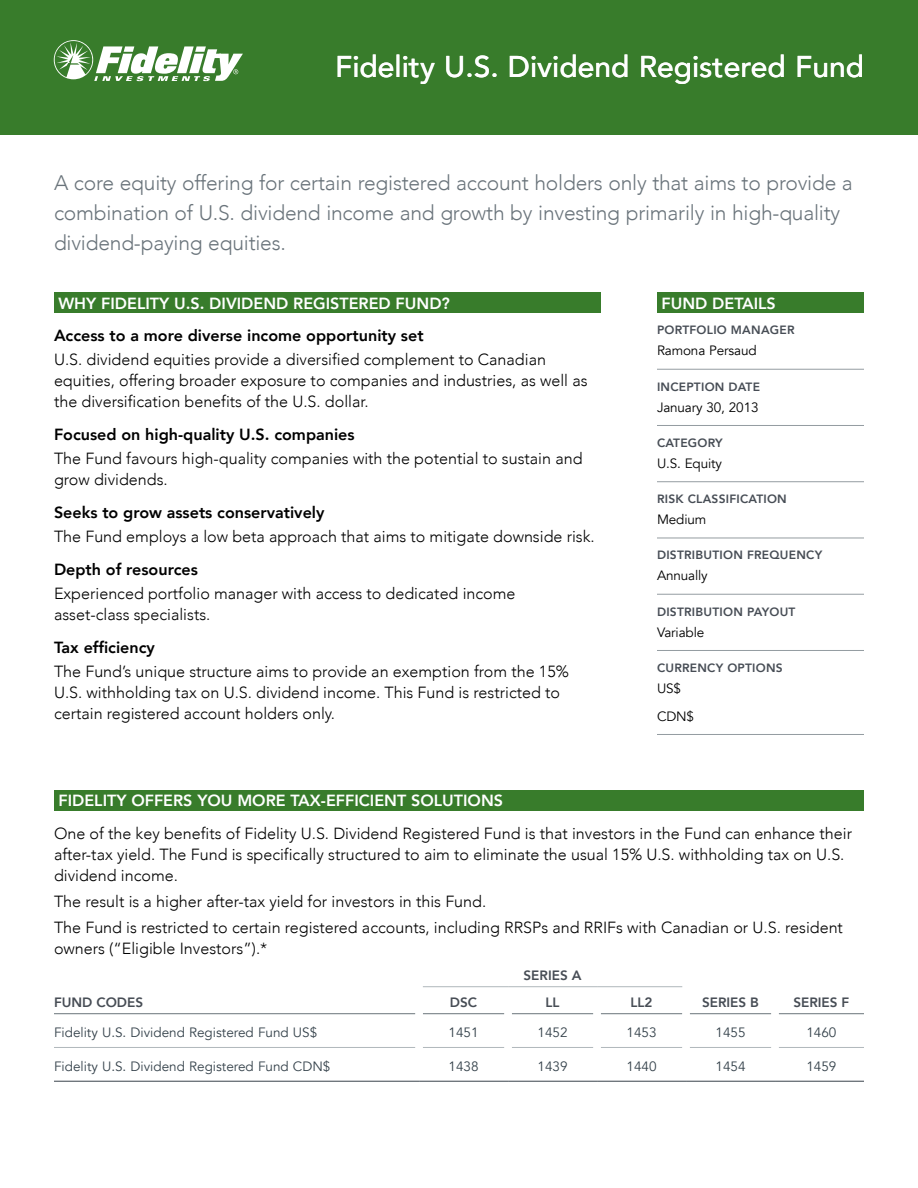
<style>
.page{position:relative;width:918px;height:1188px;background:#fff}
.page>*{position:absolute;margin:0;border:0;box-sizing:border-box;transform-origin:0 0}
.t1{font:500 30px "Avenir";color:#fff}
.t2{font:300 21px/30px "Avenir";letter-spacing:-.01em;color:#6a747b}
.t3{font:300 16.2px/21px "Avenir";color:#000}
.t4{font:800 16.2px "Avenir";color:#000}
.t5{font:800 16.2px "Avenir";color:#fff}
.t6{font:13.5px "Avenir";color:#35424b}
.t7{font:13.5px/27.8px "Avenir";letter-spacing:-.01em;color:#000}
.t8{font:800 13.5px "Avenir";color:#474d55}
.t9{font:800 12px "Avenir";letter-spacing:.02em;color:#474d55}
</style>
<div class="page">
<div style="left:0;top:0;width:918px;height:135px;background:#387c2b"></div>
<svg style="left:54px;top:40px;width:189px;height:41px"></svg>
<div style="left:54px;top:292px;width:546px;height:22px;background:#387c2b"></div>
<div style="left:657px;top:292px;width:207px;height:22px;background:#387c2b"></div>
<hr style="left:657px;top:369px;width:207px;height:1px;background:#949ca1">
<hr style="left:657px;top:425px;width:207px;height:1px;background:#949ca1">
<hr style="left:657px;top:481px;width:207px;height:1px;background:#949ca1">
<hr style="left:657px;top:538px;width:207px;height:1px;background:#949ca1">
<hr style="left:657px;top:594px;width:207px;height:1px;background:#949ca1">
<hr style="left:657px;top:650px;width:207px;height:1px;background:#949ca1">
<hr style="left:657px;top:734px;width:207px;height:1px;background:#949ca1">
<div style="left:54px;top:790px;width:810px;height:21px;background:#387c2b"></div>
<hr style="left:779px;top:1013px;width:85px;height:1px;background:#6a747b">
<hr style="left:423px;top:1013px;width:81px;height:1px;background:#6a747b">
<hr style="left:512px;top:1013px;width:81px;height:1px;background:#6a747b">
<hr style="left:601px;top:1013px;width:81px;height:1px;background:#6a747b">
<hr style="left:690px;top:1013px;width:81px;height:1px;background:#6a747b">
<hr style="left:54px;top:1013px;width:361px;height:1px;background:#6a747b">
<hr style="left:54px;top:1047px;width:361px;height:1px;background:#b0b7bb">
<hr style="left:423px;top:1047px;width:81px;height:1px;background:#b0b7bb">
<hr style="left:512px;top:1047px;width:81px;height:1px;background:#b0b7bb">
<hr style="left:601px;top:1047px;width:81px;height:1px;background:#b0b7bb">
<hr style="left:690px;top:1047px;width:81px;height:1px;background:#b0b7bb">
<hr style="left:779px;top:1047px;width:85px;height:1px;background:#b0b7bb">
<hr style="left:54px;top:1081px;width:365px;height:1px;background:#38424a">
<hr style="left:419px;top:1081px;width:89px;height:1px;background:#38424a">
<hr style="left:508px;top:1081px;width:89px;height:1px;background:#38424a">
<hr style="left:597px;top:1081px;width:89px;height:1px;background:#38424a">
<hr style="left:686px;top:1081px;width:89px;height:1px;background:#38424a">
<hr style="left:775px;top:1081px;width:89px;height:1px;background:#38424a">
<hr style="left:423px;top:986px;width:85px;height:1px;background:#b0b7bb">
<hr style="left:508px;top:986px;width:89px;height:1px;background:#b0b7bb">
<hr style="left:597px;top:986px;width:85px;height:1px;background:#b0b7bb">
<h1 class="t1" style="left:335px;top:40px;width:530px">Fidelity U.S. Dividend Registered Fund</h1>
<p class="t2" style="left:54px;top:167px;width:800px">A core equity offering for certain registered account holders only that aims to provide a combination of U.S. dividend income and growth by investing primarily in high-quality dividend-paying equities.</p>
<p class="t5" style="left:58px;top:290px;width:393px">WHY FIDELITY U.S. DIVIDEND REGISTERED FUND?</p>
<p class="t4" style="left:54px;top:323px;width:371px">Access to a more diverse income opportunity set</p>
<p class="t3" style="left:54px;top:349px;width:535px">U.S. dividend equities provide a diversified complement to Canadian equities, offering broader exposure to companies and industries, as well as the diversification benefits of the U.S. dollar.</p>
<p class="t4" style="left:54px;top:422px;width:302px">Focused on high-quality U.S. companies</p>
<p class="t3" style="left:54px;top:448px;width:530px">The Fund favours high-quality companies with the potential to sustain and grow dividends.</p>
<p class="t4" style="left:54px;top:500px;width:272px">Seeks to grow assets conservatively</p>
<p class="t3" style="left:54px;top:526px;width:542px">The Fund employs a low beta approach that aims to mitigate downside risk.</p>
<p class="t4" style="left:54px;top:557px;width:145px">Depth of resources</p>
<p class="t3" style="left:54px;top:583px;width:463px">Experienced portfolio manager with access to dedicated income asset‑class specialists.</p>
<p class="t4" style="left:54px;top:635px;width:102px">Tax efficiency</p>
<p class="t3" style="left:54px;top:661px;width:516px">The Fund’s unique structure aims to provide an exemption from the 15%<br>U.S. withholding tax on U.S. dividend income. This Fund is restricted to certain registered account holders only.</p>
<p class="t5" style="left:662px;top:290px;width:116px">FUND DETAILS</p>
<p class="t9" style="left:657px;top:321px;width:139px">PORTFOLIO MANAGER</p>
<p class="t7" style="left:657px;top:337px;width:101px">Ramona Persaud</p>
<p class="t9" style="left:657px;top:377px;width:105px">INCEPTION DATE</p>
<p class="t7" style="left:657px;top:393px;width:103px">January 30, 2013</p>
<p class="t9" style="left:657px;top:433px;width:67px">CATEGORY</p>
<p class="t7" style="left:657px;top:450px;width:67px">U.S. Equity</p>
<p class="t9" style="left:657px;top:490px;width:131px">RISK CLASSIFICATION</p>
<p class="t7" style="left:657px;top:506px;width:51px">Medium</p>
<p class="t9" style="left:657px;top:546px;width:167px">DISTRIBUTION FREQUENCY</p>
<p class="t7" style="left:657px;top:562px;width:52px">Annually</p>
<p class="t9" style="left:657px;top:602px;width:140px">DISTRIBUTION PAYOUT</p>
<p class="t7" style="left:657px;top:618px;width:49px">Variable</p>
<p class="t9" style="left:657px;top:658px;width:127px">CURRENCY OPTIONS</p>
<p class="t7" style="left:657px;top:675px;width:39px">US$<br>CDN$</p>
<p class="t5" style="left:58px;top:788px;width:446px">FIDELITY OFFERS YOU MORE TAX-EFFICIENT SOLUTIONS</p>
<p class="t3" style="left:54px;top:823px;width:800px">One of the key benefits of Fidelity U.S. Dividend Registered Fund is that investors in the Fund can enhance their after-tax yield. The Fund is specifically structured to aim to eliminate the usual 15% U.S. withholding tax on U.S. dividend income.</p>
<p class="t3" style="left:54px;top:888px;width:791px;line-height:26.2px">The result is a higher after-tax yield for investors in this Fund.<br>The Fund is restricted to certain registered accounts, including RRSPs and RRIFs with Canadian or U.S. resident</p>
<p class="t3" style="left:54px;top:938px;width:215px">owners (“Eligible Investors”).*</p>
<p class="t8" style="left:54px;top:992px;width:91px">FUND CODES</p>
<p class="t8" style="left:524px;top:965px;width:59px">SERIES A</p>
<p class="t8" style="left:450px;top:992px;width:29px">DSC</p>
<p class="t8" style="left:546px;top:992px;width:16px">LL</p>
<p class="t8" style="left:631px;top:992px;width:24px">LL2</p>
<p class="t8" style="left:702px;top:992px;width:58px">SERIES B</p>
<p class="t8" style="left:793px;top:992px;width:57px">SERIES F</p>
<p class="t6" style="left:54px;top:1025px;width:265px">Fidelity U.S. Dividend Registered Fund US$</p>
<p class="t6" style="left:449px;top:1025px;width:32px">1451</p>
<p class="t6" style="left:538px;top:1025px;width:32px">1452</p>
<p class="t6" style="left:627px;top:1025px;width:32px">1453</p>
<p class="t6" style="left:716px;top:1025px;width:32px">1455</p>
<p class="t6" style="left:806px;top:1025px;width:32px">1460</p>
<p class="t6" style="left:54px;top:1058px;width:278px">Fidelity U.S. Dividend Registered Fund CDN$</p>
<p class="t6" style="left:449px;top:1058px;width:32px">1438</p>
<p class="t6" style="left:538px;top:1058px;width:32px">1439</p>
<p class="t6" style="left:627px;top:1058px;width:32px">1440</p>
<p class="t6" style="left:716px;top:1058px;width:32px">1454</p>
<p class="t6" style="left:806px;top:1058px;width:32px">1459</p>
</div>
